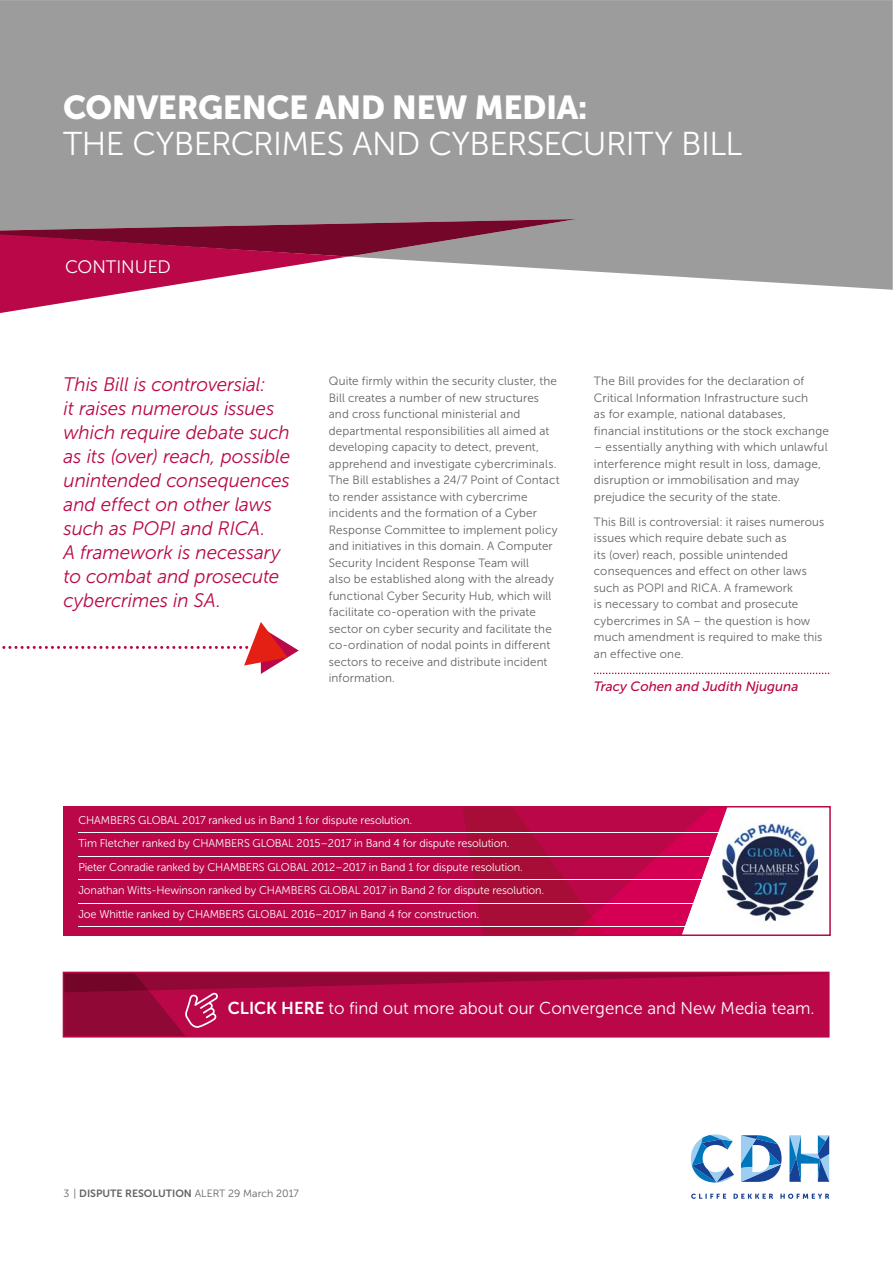
<style>
.page{position:relative;width:893px;height:1263px;background:#fff}
.page>*{position:absolute;margin:0;border:0;box-sizing:border-box;transform-origin:0 0}
.t1{font:33px "Museo Sans 300";letter-spacing:-.02em;color:#fff}
.t2{font:33px "Museo Sans 900";letter-spacing:-.015em;color:#fff}
.t3{font:italic 19.5px/24px "Museo Sans 300";letter-spacing:-.005em;color:#b90748}
.t4{font:18px "Museo Sans 300";letter-spacing:-.005em;color:#fff}
.t5{font:17.1px "Museo Sans 300";color:#fff}
.t6{font:italic 13.5px "Museo Sans 500";color:#b90748}
.t7{font:12px/16.5px "Museo Sans 300";letter-spacing:.01em;color:#646363}
.t8{font:11.25px/23.5px "Museo Sans 300";letter-spacing:-.01em;color:#fff}
.t9{font:10.5px "Museo Sans 300";color:#646363}
.s1{font-family:"Museo Sans 700"}
</style>
<div class="page">
<svg style="left:594px;top:673px;width:235px;height:1px"></svg>
<div style="left:0;top:0;width:892px;height:290px;background:#9d9c9c"></div>
<svg style="left:0;top:217px;width:576px;height:96px"></svg>
<svg style="left:691px;top:1194px;width:138px;height:5px"></svg>
<svg style="left:789px;top:1135px;width:40px;height:47px"></svg>
<svg style="left:691px;top:1135px;width:43px;height:48px"></svg>
<svg style="left:741px;top:1135px;width:40px;height:47px"></svg>
<svg style="left:2px;top:622px;width:297px;height:52px"></svg>
<svg style="left:64px;top:806px;width:766px;height:130px;background:#bd1853"></svg>
<hr style="left:78px;top:832px;width:673px;height:1px;background:#fff">
<hr style="left:78px;top:856px;width:673px;height:1px;background:#fff">
<hr style="left:78px;top:879px;width:673px;height:1px;background:#fff">
<hr style="left:78px;top:903px;width:673px;height:1px;background:#fff">
<hr style="left:78px;top:926px;width:673px;height:1px;background:#fff">
<img style="left:722px;top:823px;width:95px;height:103px">
<svg style="left:63px;top:972px;width:765px;height:65px;background:#ae0844"></svg>
<h1 class="t2" style="left:63px;top:95px;width:526px">CONVERGENCE AND NEW MEDIA:</h1>
<h1 class="t1" style="left:63px;top:131px;width:681px">THE CYBERCRIMES AND CYBERSECURITY BILL</h1>
<h3 class="t4" style="left:65px;top:260px;width:107px">CONTINUED</h3>
<p class="t3" style="left:64px;top:374px;width:228px">This Bill is controversial:<br>it raises numerous issues which require debate such as its (over) reach, possible unintended consequences and effect on other laws such as POPI and RICA.<br>A framework is necessary to combat and prosecute cybercrimes in SA.</p>
<p class="t7" style="left:329px;top:374px;width:232px">Quite firmly within the security cluster, the Bill creates a number of new structures and cross functional ministerial and departmental responsibilities all aimed at developing capacity to detect, prevent, apprehend and investigate cybercriminals.<br>The Bill establishes a 24/7 Point of Contact to render assistance with cybercrime incidents and the formation of a Cyber Response Committee to implement policy and initiatives in this domain. A Computer Security Incident Response Team will<br>also be established along with the already functional Cyber Security Hub, which will facilitate co-operation with the private sector on cyber security and facilitate the co-ordination of nodal points in different sectors to receive and distribute incident information.</p>
<p class="t7" style="left:594px;top:374px;width:236px">The Bill provides for the declaration of Critical Information Infrastructure such<br>as for example, national databases, financial institutions or the stock exchange</p>
<p class="t7" style="left:594px;top:440px;width:235px">– essentially anything with which unlawful interference might result in loss, damage, disruption or immobilisation and may prejudice the security of the state.</p>
<p class="t7" style="left:594px;top:515px;width:232px">This Bill is controversial: it raises numerous issues which require debate such as<br>its (over) reach, possible unintended consequences and effect on other laws such as POPI and RICA. A framework<br>is necessary to combat and prosecute cybercrimes in SA – the question is how much amendment is required to make this an effective one.</p>
<p class="t6" style="left:594px;top:681px;width:206px">Tracy Cohen and Judith Njuguna</p>
<p class="t8" style="left:78px;top:809px;width:467px">CHAMBERS GLOBAL 2017 ranked us in Band 1 for dispute resolution.<br>Tim Fletcher ranked by CHAMBERS GLOBAL 2015–2017 in Band 4 for dispute resolution.<br>Pieter Conradie ranked by CHAMBERS GLOBAL 2012–2017 in Band 1 for dispute resolution.<br>Jonathan Witts-Hewinson ranked by CHAMBERS GLOBAL 2017 in Band 2 for dispute resolution.<br>Joe Whittle ranked by CHAMBERS GLOBAL 2016–2017 in Band 4 for construction.</p>
<h3 class="t5" style="left:228px;top:1002px;width:588px"><span class="s1">CLICK HERE</span> to find out more about our Convergence and New Media team.</h3>
<p class="t9" style="left:64px;top:1189px;width:237px">3 | <span class="s1">DISPUTE RESOLUTION</span> ALERT 29 March 2017</p>
</div>
